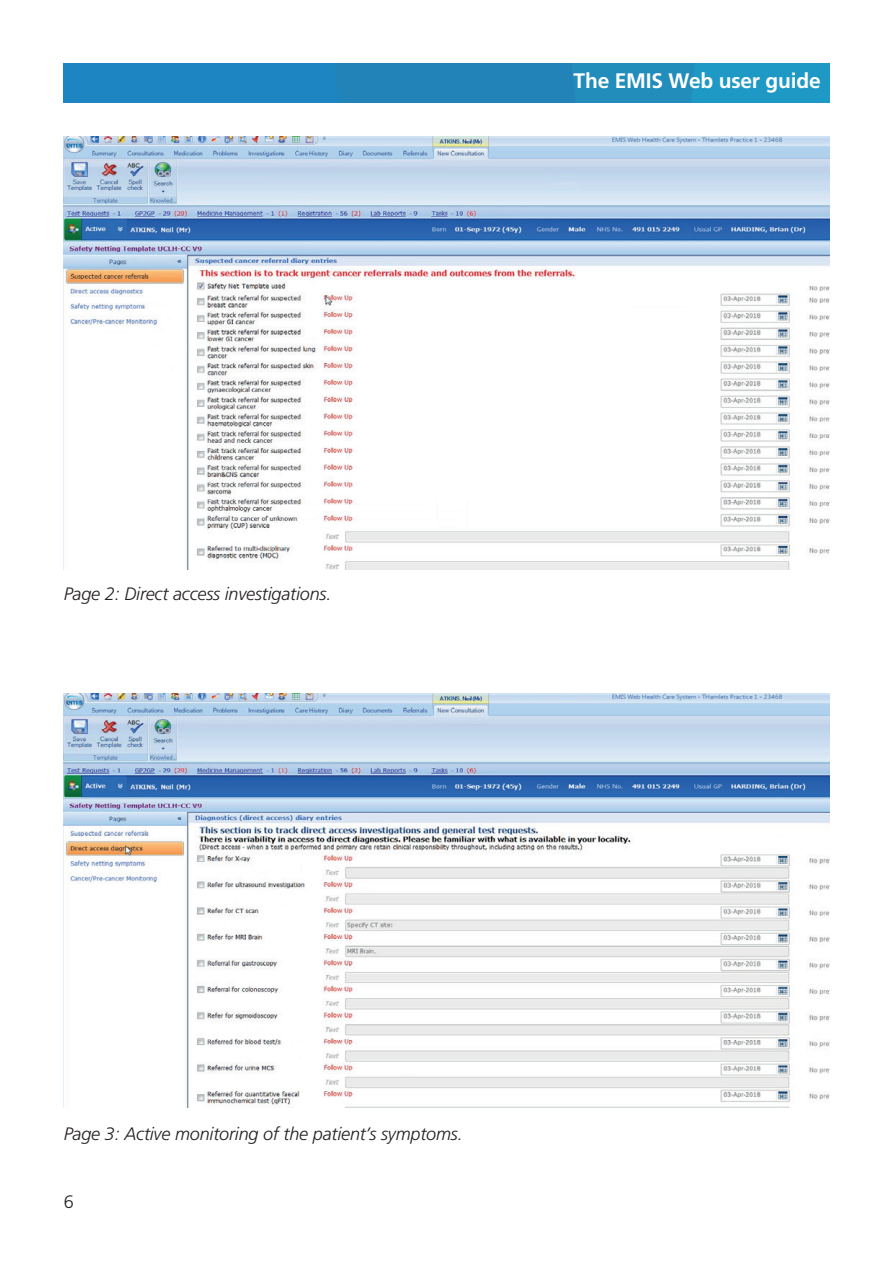
<style>
.page{position:relative;width:893px;height:1263px;background:#fff}
.page>*{position:absolute;margin:0;border:0;box-sizing:border-box;transform-origin:0 0}
.t1{font:700 21px "Frutiger LT Std";letter-spacing:-.01em;color:#fff}
.t2{font:italic 300 18px "Frutiger LT Std";letter-spacing:-.01em;color:#231f20}
.t3{font:300 18px "Frutiger LT Std";color:#231f20}
</style>
<div class="page">
<div style="left:64px;top:64px;width:765px;height:38px;background:#2286bb"></div>
<div style="left:691px;top:64px;width:138px;height:38px;background:#1e99c6"></div>
<img style="left:64px;top:136px;width:765px;height:433px">
<img style="left:64px;top:693px;width:765px;height:415px">
<p class="t2" style="left:64px;top:584px;width:269px">Page 2: Direct access investigations.</p>
<p class="t1" style="left:574px;top:68px;width:249px">The EMIS Web user guide</p>
<p class="t2" style="left:64px;top:1124px;width:400px">Page 3: Active monitoring of the patient’s symptoms.</p>
<p class="t3" style="left:64px;top:1192px;width:12px">6</p>
</div>
